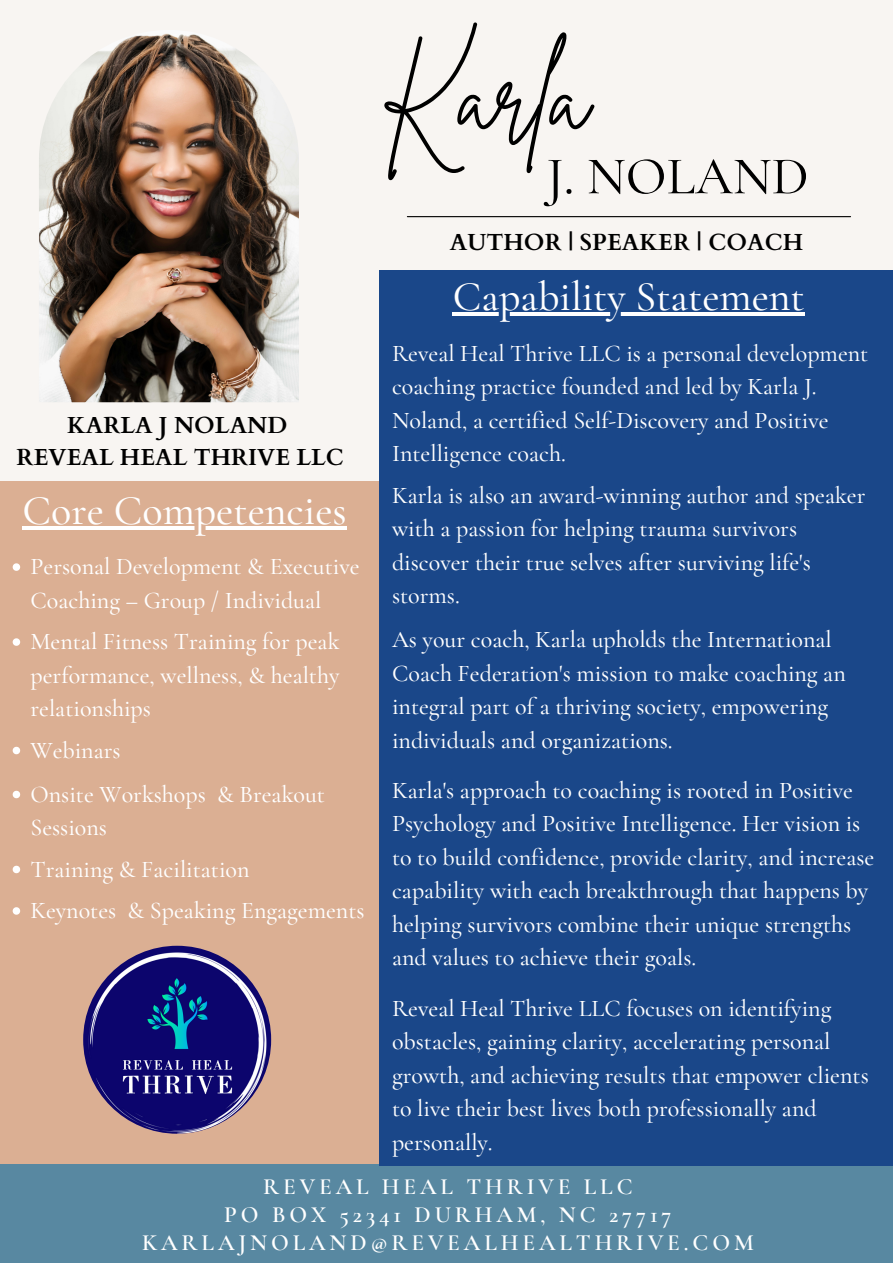
<style>
.page{position:relative;width:893px;height:1264px;background:#fff}
.page>*{position:absolute;margin:0;border:0;box-sizing:border-box;transform-origin:0 0}
.t1{font:99.45px "Brittany Signature";color:#000}
.t2{font:500 53.4px "Cormorant Garamond";color:#000}
.t3{font:500 42px "Cormorant Garamond";color:#fff}
.t4{font:500 24px/33.5px "Cormorant Garamond";color:#fff}
.t5{font:600 23.25px/28px "Cormorant Garamond";letter-spacing:.17em;color:#fff;text-align:center}
.t6{font:700 23.25px/31.5px "Cardo";color:#000;text-align:center}
</style>
<div class="page">
<div style="left:0;top:0;width:892px;height:1262px;background:#f8f5f2"></div>
<img style="left:39px;top:34px;width:260px;height:368px">
<hr style="left:407px;top:216px;width:443px;height:1px;background:#000">
<div style="left:0;top:481px;width:549px;height:684px;background:#dbaf93"></div>
<div style="left:0;top:1164px;width:892px;height:98px;background:#5888a1"></div>
<div style="left:379px;top:270px;width:513px;height:895px;background:#1a4789"></div>
<img style="left:83px;top:945px;width:188px;height:188px;border-radius:50%">
<hr style="left:452px;top:312px;width:352px;height:4px;background:#fff">
<hr style="left:22px;top:526px;width:325px;height:4px;background:#fff">
<svg style="left:13px;top:563px;width:7px;height:8px"></svg>
<svg style="left:13px;top:638px;width:7px;height:7px"></svg>
<svg style="left:13px;top:746px;width:7px;height:8px"></svg>
<svg style="left:13px;top:790px;width:7px;height:8px"></svg>
<svg style="left:13px;top:865px;width:7px;height:8px"></svg>
<svg style="left:13px;top:907px;width:7px;height:7px"></svg>
<p class="t6" style="left:17px;top:410px;width:329px">KARLA J NOLAND<br>REVEAL HEAL THRIVE LLC</p>
<h3 class="t3" style="left:22px;top:485px;width:326px">Core Competencies</h3>
<p class="t4" style="left:30px;top:550px;width:330px">Personal Development &amp; Executive<br>Coaching – Group / Individual</p>
<p class="t4" style="left:30px;top:625px;width:310px;text-align:justify">Mental Fitness Training for peak performance, wellness, &amp; healthy relationships</p>
<p class="t4" style="left:30px;top:728px;width:296px;line-height:44px">Webinars<br>Onsite Workshops &amp; Breakout</p>
<p class="t4" style="left:30px;top:806px;width:335px;line-height:41.4px">Sessions<br>Training &amp; Facilitation<br>Keynotes &amp; Speaking Engagements</p>
<h1 class="t1" style="left:379px;top:32px;width:211px">Karla</h1>
<h2 class="t2" style="left:546px;top:144px;width:264px">J. NOLAND</h2>
<p class="t6" style="left:450px;top:227px;width:355px">AUTHOR | SPEAKER | COACH</p>
<h3 class="t3" style="left:452px;top:271px;width:353px">Capability Statement</h3>
<p class="t4" style="left:392px;top:336px;width:478px">Reveal Heal Thrive LLC is a personal development coaching practice founded and led by Karla J.<br>Noland, a certified Self-Discovery and Positive Intelligence coach.</p>
<p class="t4" style="left:392px;top:478px;width:475px">Karla is also an award-winning author and speaker with a passion for helping trauma survivors discover their true selves after surviving life's storms.</p>
<p class="t4" style="left:392px;top:623px;width:455px">As your coach, Karla upholds the International Coach Federation's mission to make coaching an integral part of a thriving society, empowering individuals and organizations.</p>
<p class="t4" style="left:392px;top:773px;width:484px">Karla's approach to coaching is rooted in Positive Psychology and Positive Intelligence. Her vision is to to build confidence, provide clarity, and increase capability with each breakthrough that happens by helping survivors combine their unique strengths and values to achieve their goals.</p>
<p class="t4" style="left:392px;top:991px;width:478px">Reveal Heal Thrive LLC focuses on identifying obstacles, gaining clarity, accelerating personal growth, and achieving results that empower clients to live their best lives both professionally and personally.</p>
<p class="t5" style="left:142px;top:1172px;width:613px">REVEAL HEAL THRIVE LLC<br>PO BOX 52341 DURHAM, NC 27717<br>KARLAJNOLAND@REVEALHEALTHRIVE.COM</p>
</div>
